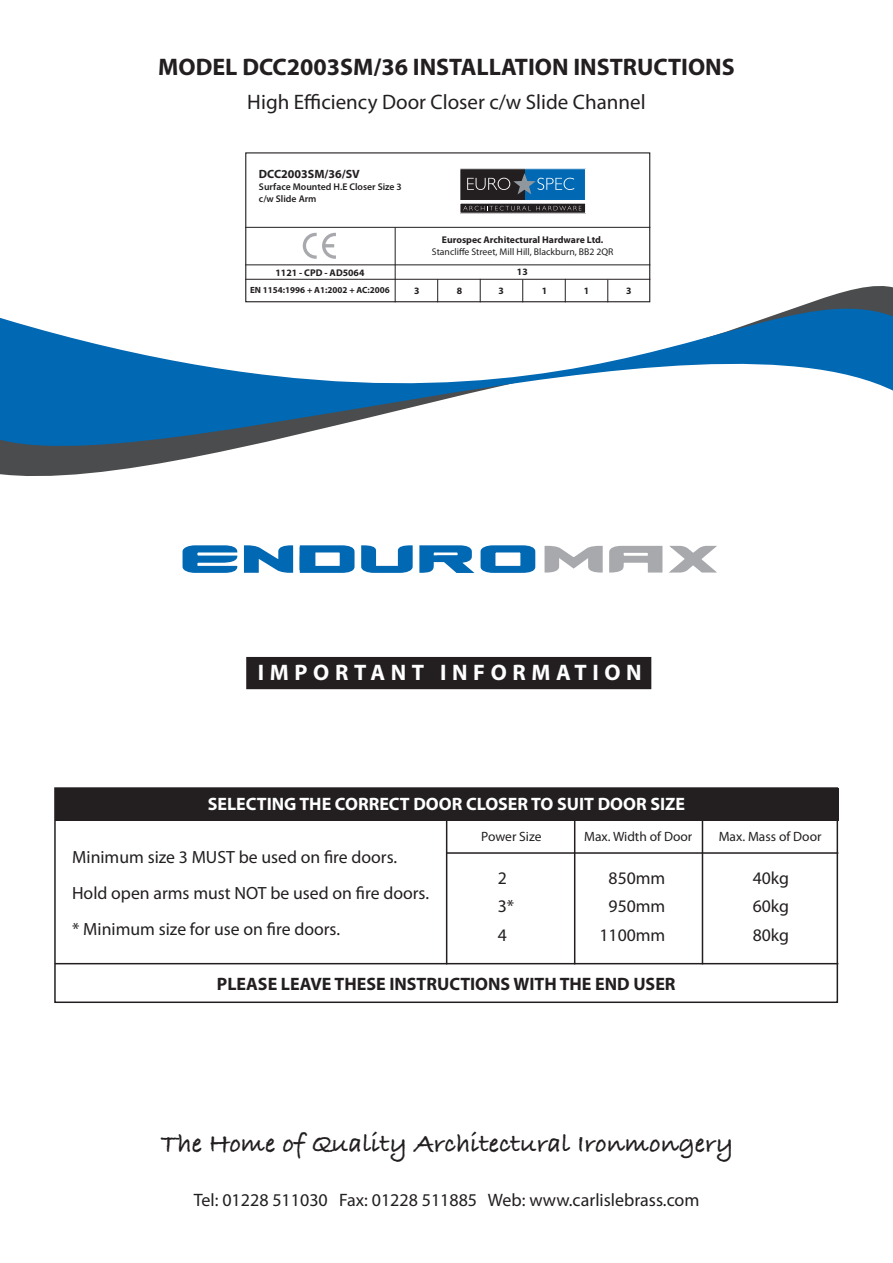
<style>
.page{position:relative;width:893px;height:1263px;background:#fff}
.page>*{position:absolute;margin:0;border:0;box-sizing:border-box;transform-origin:0 0}
.t1{font:27px "Bradley Hand ITCTT Bold";color:#231f20}
.t2{font:700 24px "Myriad Pro";color:#231f20}
.t3{font:700 22.5px "Myriad Pro";letter-spacing:.25em;color:#fff}
.t4{font:21px "Myriad Pro";color:#231f20}
.t5{font:18px "Myriad Pro";color:#231f20}
.t6{font:700 18px "Myriad Pro";color:#fff}
.t7{font:700 18px "Myriad Pro";color:#231f20}
.t8{font:17.7px "Myriad Pro";color:#231f20}
.t9{font:13.5px "Myriad Pro";color:#231f20}
.t10{font:700 12px "Myriad Pro";color:#231f20}
.t11{font:700 9.75px "Myriad Pro";color:#231f20}
.t12{font:9.75px "Myriad Pro";color:#231f20}
.t13{font:600 9.75px "Myriad Pro";color:#231f20}
.t14{font:700 9px "Myriad Pro";color:#231f20}
</style>
<div class="page">
<svg style="left:0;top:252px;width:893px;height:224px"></svg>
<div style="left:245px;top:152px;width:405px;height:150px;border:1px solid #231f20"></div>
<div style="left:523px;top:168px;width:63px;height:33px;background:#0168b3"></div>
<div style="left:460px;top:168px;width:64px;height:33px;background:#231f20"></div>
<svg style="left:462px;top:205px;width:122px;height:6px"></svg>
<svg style="left:467px;top:173px;width:107px;height:21px"></svg>
<svg style="left:463px;top:206px;width:118px;height:4px"></svg>
<div style="left:460px;top:168px;width:126px;height:33px;border:1px solid #fff"></div>
<hr style="left:245px;top:227px;width:405px;height:1px;background:#231f20">
<hr style="left:245px;top:264px;width:405px;height:1px;background:#231f20">
<hr style="left:245px;top:279px;width:405px;height:1px;background:#231f20">
<hr style="left:395px;top:227px;width:1px;height:75px;background:#231f20">
<svg style="left:437px;top:279px;width:1px;height:23px"></svg>
<svg style="left:480px;top:279px;width:1px;height:23px"></svg>
<svg style="left:522px;top:280px;width:1px;height:22px"></svg>
<svg style="left:565px;top:279px;width:1px;height:23px"></svg>
<svg style="left:607px;top:280px;width:1px;height:22px"></svg>
<svg style="left:303px;top:233px;width:33px;height:26px"></svg>
<svg style="left:182px;top:545px;width:231px;height:28px"></svg>
<svg style="left:419px;top:545px;width:117px;height:28px"></svg>
<div style="left:299px;top:547px;width:16px;height:23px;background:#0168b3;border:2px solid #0168b3"></div>
<div style="left:428px;top:555px;width:33px;height:7px;background:#0168b3;border:2px solid #0168b3"></div>
<svg style="left:544px;top:545px;width:173px;height:28px"></svg>
<div style="left:247px;top:657px;width:404px;height:32px;background:#231f20"></div>
<div style="left:54px;top:787px;width:784px;height:216px;border:2px solid #231f20"></div>
<hr style="left:574px;top:821px;width:1px;height:143px;background:#231f20">
<hr style="left:702px;top:817px;width:1px;height:147px;background:#231f20">
<div style="left:55px;top:788px;width:783px;height:33px;background:#231f20"></div>
<hr style="left:446px;top:817px;width:1px;height:147px;background:#231f20">
<hr style="left:446px;top:852px;width:392px;height:2px;background:#231f20">
<hr style="left:55px;top:963px;width:783px;height:1px;background:#231f20">
<p class="t2" style="left:158px;top:51px;width:578px">MODEL DCC2003SM/36 INSTALLATION INSTRUCTIONS</p>
<p class="t4" style="left:247px;top:89px;width:400px">High Efficiency Door Closer c/w Slide Channel</p>
<p class="t10" style="left:259px;top:167px;width:102px">DCC2003SM/36/SV</p>
<p class="t13" style="left:259px;top:181px;width:144px">Surface Mounted H.E Closer Size 3</p>
<p class="t13" style="left:259px;top:192px;width:59px">c/w Slide Arm</p>
<p class="t11" style="left:276px;top:266px;width:90px">1121 - CPD - AD5064</p>
<p class="t14" style="left:250px;top:284px;width:141px">EN 1154:1996 + A1:2002 + AC:2006</p>
<p class="t11" style="left:442px;top:233px;width:163px">Eurospec Architectural Hardware Ltd.</p>
<p class="t12" style="left:432px;top:245px;width:183px">Stancliffe Street, Mill Hill, Blackburn, BB2 2QR</p>
<p class="t11" style="left:517px;top:266px;width:12px">13</p>
<p class="t11" style="left:414px;top:284px;width:7px">3</p>
<p class="t11" style="left:457px;top:284px;width:7px">8</p>
<p class="t11" style="left:498px;top:284px;width:7px">3</p>
<p class="t11" style="left:542px;top:284px;width:7px">1</p>
<p class="t11" style="left:584px;top:284px;width:7px">1</p>
<p class="t11" style="left:626px;top:284px;width:7px">3</p>
<p class="t3" style="left:258px;top:658px;width:385px">IMPORTANT INFORMATION</p>
<p class="t6" style="left:208px;top:792px;width:479px">SELECTING THE CORRECT DOOR CLOSER TO SUIT DOOR SIZE</p>
<p class="t8" style="left:72px;top:846px;width:327px">Minimum size 3 MUST be used on fire doors.</p>
<p class="t8" style="left:72px;top:882px;width:358px">Hold open arms must NOT be used on fire doors.</p>
<p class="t8" style="left:72px;top:918px;width:269px">* Minimum size for use on fire doors.</p>
<p class="t9" style="left:584px;top:828px;width:110px">Max. Width of Door</p>
<p class="t9" style="left:719px;top:828px;width:104px">Max. Mass of Door</p>
<p class="t9" style="left:481px;top:828px;width:62px">Power Size</p>
<p class="t8" style="left:498px;top:867px;width:11px">2</p>
<p class="t8" style="left:609px;top:867px;width:58px">850mm</p>
<p class="t8" style="left:753px;top:867px;width:38px">40kg</p>
<p class="t8" style="left:498px;top:895px;width:18px">3*</p>
<p class="t8" style="left:609px;top:895px;width:58px">950mm</p>
<p class="t8" style="left:753px;top:895px;width:38px">60kg</p>
<p class="t8" style="left:498px;top:924px;width:11px">4</p>
<p class="t8" style="left:600px;top:924px;width:67px">1100mm</p>
<p class="t8" style="left:753px;top:924px;width:38px">80kg</p>
<p class="t7" style="left:217px;top:972px;width:460px">PLEASE LEAVE THESE INSTRUCTIONS WITH THE END USER</p>
<p class="t1" style="left:161px;top:1123px;width:574px">The Home of Quality Architectural Ironmongery</p>
<p class="t5" style="left:194px;top:1189px;width:507px">Tel: 01228 511030 Fax: 01228 511885 Web: www.carlislebrass.com</p>
</div>
